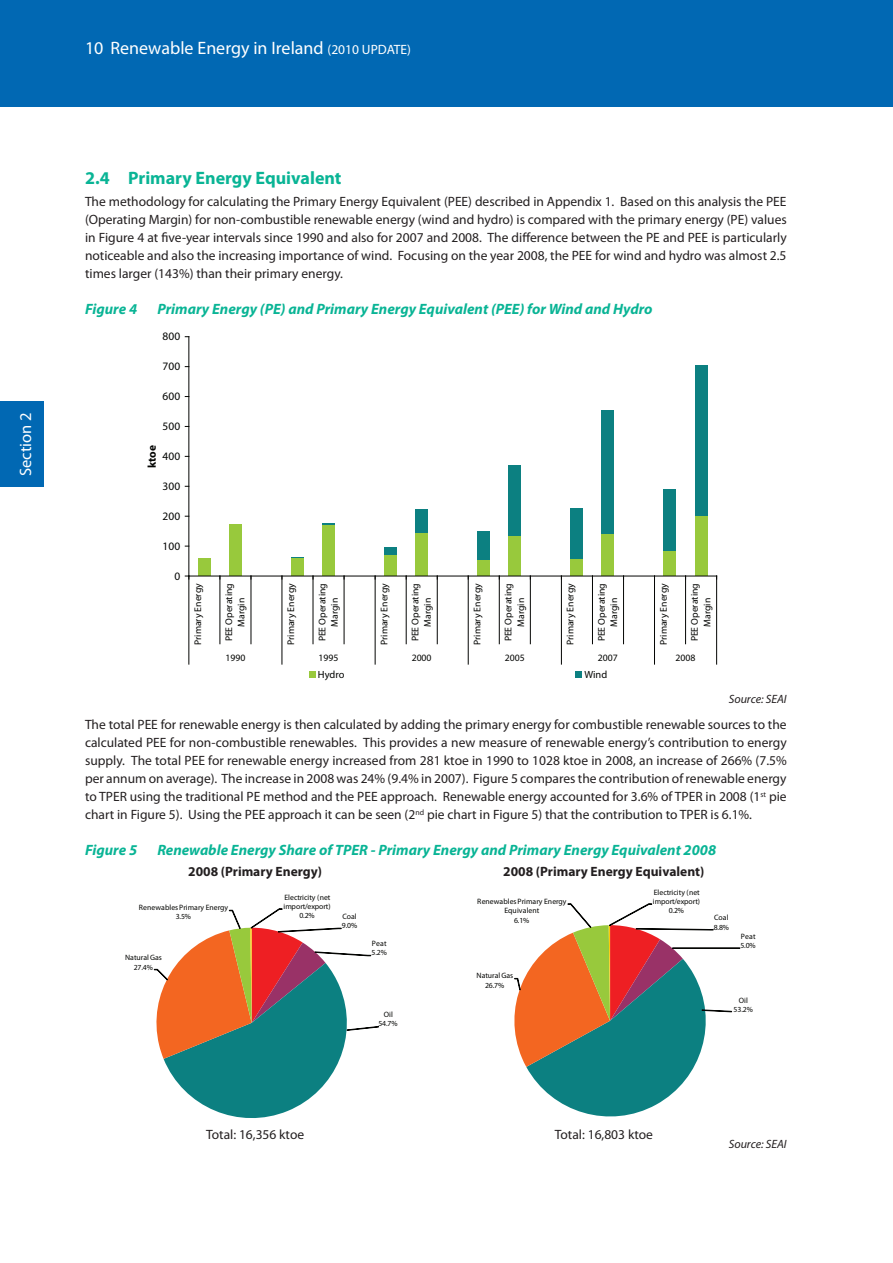
<style>
.page{position:relative;width:893px;height:1263px;background:#fff}
.page>*{position:absolute;margin:0;border:0;box-sizing:border-box;transform-origin:0 0}
.t1{font:18px "Myriad Pro";color:#fff}
.t2{font:700 18px "Myriad Pro";color:#09b495}
.t3{font:16.5px "Myriad Pro";color:#fff}
.t4{font:italic 700 15px "Myriad Pro";color:#09b495}
.t5{font:13.5px/18px "Myriad Pro";color:#231f20;text-align:justify}
.t6{font:700 13.5px "Myriad Pro";color:#231f20}
.t7{font:italic 12px "Myriad Pro";color:#231f20}
.t8{font:11.4px "Myriad Pro";color:#040503}
.t9{font:700 11.4px "Myriad Pro";color:#040503}
.t10{font:10.35px "Myriad Pro";color:#040503}
.t11{font:9.75px/12.5px "Myriad Pro";color:#040503;text-align:center}
.t12{font:7.8px/9.1px "Myriad Pro";letter-spacing:.005em;color:#040503;text-align:center}
.s1{font-size:13.5px}
</style>
<div class="page">
<div style="left:0;top:0;width:893px;height:106px;background:#0168b3"></div>
<div style="left:0;top:402px;width:44px;height:85px;background:#0168b3"></div>
<div style="left:198px;top:558px;width:13px;height:18px;background:#98c93c"></div>
<div style="left:229px;top:524px;width:13px;height:52px;background:#98c93c"></div>
<div style="left:291px;top:558px;width:13px;height:18px;background:#98c93c"></div>
<div style="left:322px;top:525px;width:13px;height:51px;background:#98c93c"></div>
<div style="left:384px;top:554px;width:13px;height:22px;background:#98c93c"></div>
<div style="left:415px;top:533px;width:13px;height:43px;background:#98c93c"></div>
<div style="left:477px;top:560px;width:13px;height:16px;background:#98c93c"></div>
<div style="left:508px;top:536px;width:13px;height:40px;background:#98c93c"></div>
<div style="left:571px;top:559px;width:12px;height:17px;background:#98c93c"></div>
<div style="left:602px;top:534px;width:12px;height:42px;background:#98c93c"></div>
<div style="left:664px;top:551px;width:12px;height:25px;background:#98c93c"></div>
<div style="left:695px;top:515px;width:12px;height:61px;background:#98c93c"></div>
<svg style="left:291px;top:557px;width:13px;height:1px"></svg>
<svg style="left:322px;top:524px;width:13px;height:1px"></svg>
<div style="left:384px;top:547px;width:13px;height:7px;background:#0c8081"></div>
<div style="left:415px;top:509px;width:13px;height:24px;background:#0c8081"></div>
<div style="left:477px;top:531px;width:13px;height:29px;background:#0c8081"></div>
<div style="left:508px;top:465px;width:13px;height:71px;background:#0c8081"></div>
<div style="left:571px;top:508px;width:12px;height:51px;background:#0c8081"></div>
<div style="left:602px;top:411px;width:12px;height:123px;background:#0c8081"></div>
<div style="left:664px;top:489px;width:12px;height:62px;background:#0c8081"></div>
<div style="left:695px;top:365px;width:12px;height:150px;background:#0c8081"></div>
<hr style="left:188px;top:337px;width:1px;height:239px;background:#040503">
<hr style="left:189px;top:576px;width:528px;height:1px;background:#040503">
<hr style="left:220px;top:576px;width:1px;height:68px;background:#040503">
<hr style="left:251px;top:576px;width:1px;height:68px;background:#040503">
<hr style="left:313px;top:576px;width:1px;height:68px;background:#040503">
<hr style="left:344px;top:576px;width:1px;height:68px;background:#040503">
<hr style="left:406px;top:576px;width:1px;height:68px;background:#040503">
<hr style="left:437px;top:576px;width:1px;height:68px;background:#040503">
<hr style="left:499px;top:576px;width:1px;height:68px;background:#040503">
<hr style="left:530px;top:576px;width:1px;height:68px;background:#040503">
<hr style="left:592px;top:576px;width:1px;height:68px;background:#040503">
<hr style="left:623px;top:576px;width:1px;height:68px;background:#040503">
<hr style="left:685px;top:576px;width:1px;height:68px;background:#040503">
<hr style="left:188px;top:576px;width:1px;height:88px;background:#040503">
<hr style="left:716px;top:576px;width:1px;height:88px;background:#040503">
<hr style="left:282px;top:576px;width:1px;height:88px;background:#040503">
<hr style="left:375px;top:576px;width:1px;height:88px;background:#040503">
<hr style="left:468px;top:576px;width:1px;height:88px;background:#040503">
<hr style="left:561px;top:576px;width:1px;height:88px;background:#040503">
<hr style="left:654px;top:576px;width:1px;height:88px;background:#040503">
<div style="left:309px;top:671px;width:6px;height:7px;background:#98c93c"></div>
<div style="left:575px;top:671px;width:7px;height:7px;background:#0c8081"></div>
<svg style="left:153px;top:909px;width:226px;height:209px"></svg>
<svg style="left:514px;top:904px;width:226px;height:213px"></svg>
<p class="t3" style="left:15px;top:476px;width:65px;rotate:-90deg">Section 2</p>
<h1 class="t1" style="left:85px;top:37px;width:328px">10 Renewable Energy in Ireland <span class="s1">(2010 UPDATE)</span></h1>
<h1 class="t2" style="left:85px;top:166px;width:258px">2.4 Primary Energy Equivalent</h1>
<p class="t5" style="left:85px;top:192px;width:703px">The methodology for calculating the Primary Energy Equivalent (PEE) described in Appendix 1. Based on this analysis the PEE (Operating Margin) for non-combustible renewable energy (wind and hydro) is compared with the primary energy (PE) values in Figure 4 at five-year intervals since 1990 and also for 2007 and 2008. The difference between the PE and PEE is particularly noticeable and also the increasing importance of wind. Focusing on the year 2008, the PEE for wind and hydro was almost 2.5 times larger (143%) than their primary energy.</p>
<p class="t4" style="left:85px;top:299px;width:54px">Figure 4</p>
<p class="t4" style="left:157px;top:299px;width:497px">Primary Energy (PE) and Primary Energy Equivalent (PEE) for Wind and Hydro</p>
<p class="t8" style="left:163px;top:330px;width:19px">800</p>
<p class="t8" style="left:163px;top:359px;width:19px">700</p>
<p class="t8" style="left:163px;top:389px;width:19px">600</p>
<p class="t8" style="left:163px;top:419px;width:19px">500</p>
<p class="t9" style="left:145px;top:468px;width:24px;rotate:-90deg">ktoe</p>
<p class="t8" style="left:163px;top:449px;width:19px">400</p>
<p class="t8" style="left:163px;top:479px;width:19px">300</p>
<p class="t8" style="left:163px;top:509px;width:19px">200</p>
<p class="t8" style="left:163px;top:539px;width:19px">100</p>
<p class="t8" style="left:174px;top:569px;width:7px">0</p>
<p class="t11" style="left:191px;top:645px;width:63px;rotate:-90deg">Primary Energy</p>
<p class="t11" style="left:223px;top:641px;width:60px;rotate:-90deg">PEE Operating<br>Margin</p>
<p class="t11" style="left:285px;top:645px;width:63px;rotate:-90deg">Primary Energy</p>
<p class="t11" style="left:316px;top:641px;width:60px;rotate:-90deg">PEE Operating<br>Margin</p>
<p class="t11" style="left:378px;top:645px;width:63px;rotate:-90deg">Primary Energy</p>
<p class="t11" style="left:409px;top:641px;width:60px;rotate:-90deg">PEE Operating<br>Margin</p>
<p class="t11" style="left:471px;top:645px;width:63px;rotate:-90deg">Primary Energy</p>
<p class="t11" style="left:502px;top:641px;width:60px;rotate:-90deg">PEE Operating<br>Margin</p>
<p class="t11" style="left:564px;top:645px;width:63px;rotate:-90deg">Primary Energy</p>
<p class="t11" style="left:595px;top:641px;width:60px;rotate:-90deg">PEE Operating<br>Margin</p>
<p class="t11" style="left:657px;top:645px;width:63px;rotate:-90deg">Primary Energy</p>
<p class="t11" style="left:688px;top:641px;width:60px;rotate:-90deg">PEE Operating<br>Margin</p>
<p class="t11" style="left:225px;top:651px;width:21px">1990</p>
<p class="t11" style="left:319px;top:651px;width:21px">1995</p>
<p class="t11" style="left:412px;top:651px;width:21px">2000</p>
<p class="t11" style="left:505px;top:651px;width:21px">2005</p>
<p class="t11" style="left:598px;top:651px;width:21px">2007</p>
<p class="t11" style="left:676px;top:651px;width:21px">2008</p>
<p class="t10" style="left:318px;top:668px;width:28px">Hydro</p>
<p class="t10" style="left:584px;top:668px;width:24px">Wind</p>
<p class="t7" style="left:729px;top:691px;width:59px">Source: SEAI</p>
<p class="t5" style="left:85px;top:715px;width:703px">The total PEE for renewable energy is then calculated by adding the primary energy for combustible renewable sources to the calculated PEE for non-combustible renewables. This provides a new measure of renewable energy’s contribution to energy supply. The total PEE for renewable energy increased from 281 ktoe in 1990 to 1028 ktoe in 2008, an increase of 266% (7.5% per annum on average). The increase in 2008 was 24% (9.4% in 2007). Figure 5 compares the contribution of renewable energy to TPER using the traditional PE method and the PEE approach. Renewable energy accounted for 3.6% of TPER in 2008 (1<sup>st</sup> pie chart in Figure 5). Using the PEE approach it can be seen (2<sup>nd</sup> pie chart in Figure 5) that the contribution to TPER is 6.1%.</p>
<p class="t4" style="left:85px;top:840px;width:54px">Figure 5</p>
<p class="t4" style="left:157px;top:840px;width:560px">Renewable Energy Share of TPER - Primary Energy and Primary Energy Equivalent 2008</p>
<p class="t6" style="left:188px;top:862px;width:135px">2008 (Primary Energy)</p>
<p class="t6" style="left:503px;top:862px;width:203px">2008 (Primary Energy Equivalent)</p>
<p class="t12" style="left:139px;top:903px;width:91px">Renewables Primary Energy<br>3.5%</p>
<p class="t12" style="left:283px;top:892px;width:49px">Electricity (net import/export)<br>0.2%</p>
<p class="t12" style="left:125px;top:953px;width:38px">Natural Gas<br>27.4%</p>
<p class="t12" style="left:342px;top:912px;width:17px;text-align:left">Coal<br>9.0%</p>
<p class="t12" style="left:371px;top:938px;width:17px;text-align:left">Peat<br>5.2%</p>
<p class="t12" style="left:378px;top:1009px;width:21px">Oil<br>54.7%</p>
<p class="t12" style="left:477px;top:896px;width:91px">Renewables Primary Energy<br>Equivalent<br>6.1%</p>
<p class="t12" style="left:653px;top:887px;width:49px">Electricity (net import/export)<br>0.2%</p>
<p class="t12" style="left:476px;top:971px;width:38px">Natural Gas<br>26.7%</p>
<p class="t12" style="left:714px;top:913px;width:17px;text-align:left">Coal<br>8.8%</p>
<p class="t12" style="left:740px;top:931px;width:17px;text-align:left">Peat<br>5.0%</p>
<p class="t12" style="left:734px;top:996px;width:21px">Oil<br>53.2%</p>
<p class="t5" style="left:206px;top:1125px;width:100px">Total: 16,356 ktoe</p>
<p class="t5" style="left:555px;top:1125px;width:100px">Total: 16,803 ktoe</p>
<p class="t7" style="left:729px;top:1137px;width:59px">Source: SEAI</p>
</div>
